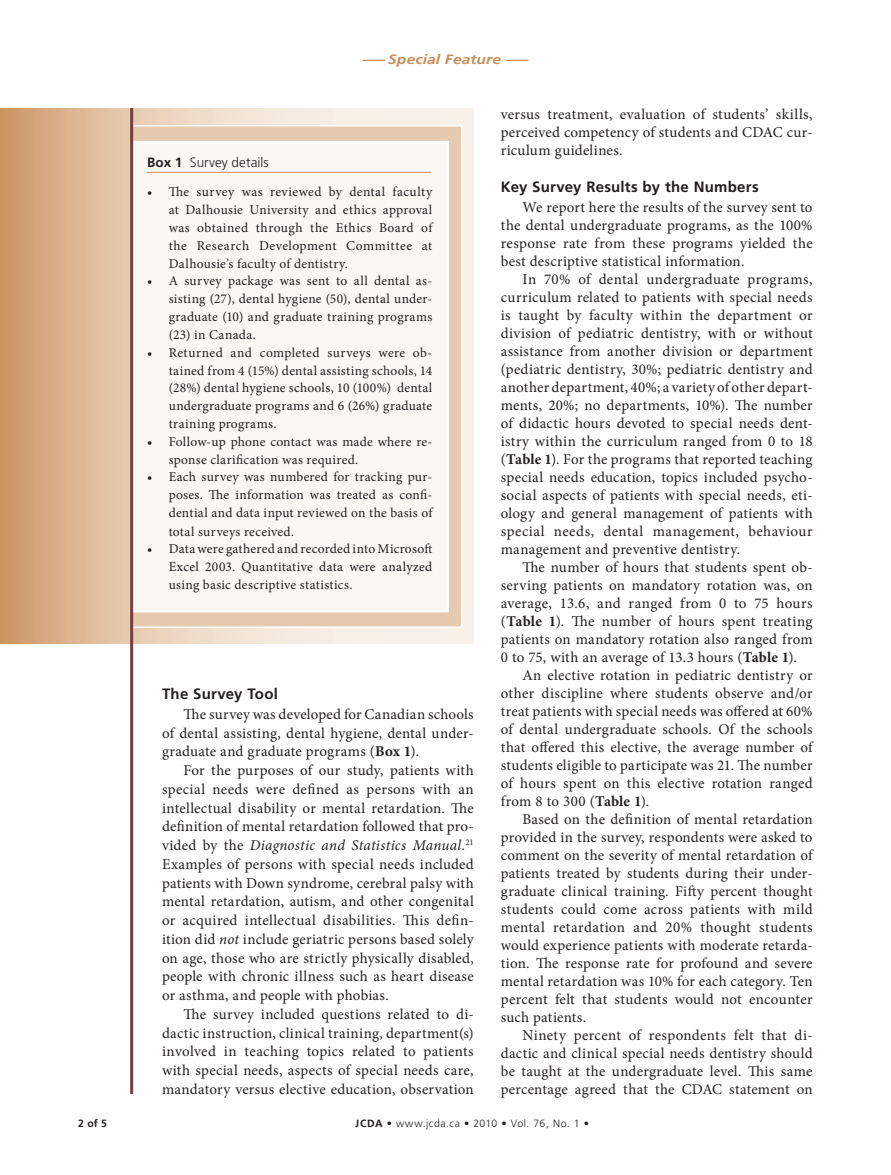
<style>
.page{position:relative;width:891px;height:1175px;background:#fff}
.page>*{position:absolute;margin:0;border:0;box-sizing:border-box;transform-origin:0 0}
.t1{font:15px/18px "Minion Pro";letter-spacing:.015em;color:#231f20;text-align:justify}
.t2{font:700 15px "Frutiger LT Std";letter-spacing:.01em;color:#231f20}
.t3{font:13.5px/17.9px "Minion Pro";letter-spacing:.02em;color:#231f20;text-align:justify}
.t4{font:italic 700 13.5px "Frutiger LT Std";letter-spacing:.015em;color:#c98c58;scale:1.15 1}
.t5{font:300 13.5px "Frutiger LT Std";color:#231f20}
.t6{font:300 10.5px "Frutiger LT Std";letter-spacing:.05em;color:#231f20}
.t7{font:700 10.5px "Frutiger LT Std";color:#231f20}
.s1{font-weight:700}
.s2{font-style:italic}
</style>
<div class="page">
<svg style="left:0;top:108px;width:474px;height:535px;background:#dfbc9b"></svg>
<div style="left:132px;top:126px;width:330px;height:501px;background:#e6caaf"></div>
<div style="left:131px;top:125px;width:331px;height:503px;border:2px solid #fff"></div>
<div style="left:132px;top:142px;width:315px;height:469px;background:#fbf7f3"></div>
<div style="left:131px;top:141px;width:318px;height:471px;border:3px solid #fff"></div>
<hr style="left:147px;top:172px;width:284px;height:1px;background:#c98c58">
<hr style="left:130px;top:108px;width:3px;height:986px;background:#773d40">
<p class="t4" style="left:362px;top:51px;width:146px">––– Special Feature –––</p>
<p class="t5" style="left:147px;top:155px;width:123px"><span class="s1">Box 1</span> Survey details</p>
<p class="t3" style="left:169px;top:183px;width:265px;text-indent:-22px">• The survey was reviewed by dental faculty at Dalhousie University and ethics approval was obtained through the Ethics Board of the Research Development Committee at Dalhousie’s faculty of dentistry.</p>
<p class="t3" style="left:169px;top:272px;width:265px;text-indent:-22px">• A survey package was sent to all dental as&shy;sisting (27), dental hygiene (50), dental under&shy;graduate (10) and graduate training programs (23) in Canada.</p>
<p class="t3" style="left:169px;top:343px;width:265px;text-indent:-22px">• Returned and completed surveys were ob&shy;tained from 4 (15%) dental assisting schools, 14 (28%) dental hygiene schools, 10 (100%) dental undergraduate programs and 6 (26%) graduate training programs.</p>
<p class="t3" style="left:169px;top:432px;width:265px;text-indent:-22px">• Follow-up phone contact was made where re&shy;sponse clarification was required.</p>
<p class="t3" style="left:169px;top:468px;width:265px;text-indent:-22px">• Each survey was numbered for tracking pur&shy;poses. The information was treated as confi&shy;dential and data input reviewed on the basis of total surveys received.</p>
<p class="t3" style="left:169px;top:540px;width:265px;text-indent:-22px">• Data were gathered and recorded into Microsoft Excel 2003. Quantitative data were analyzed using basic descriptive statistics.</p>
<p class="t2" style="left:162px;top:685px;width:117px">The Survey Tool</p>
<p class="t1" style="left:162px;top:705px;width:313px;line-height:18.8px;text-indent:22px">The survey was developed for Canadian schools of dental assisting, dental hygiene, dental under&shy;graduate and graduate programs (<span class="s1">Box 1</span>).</p>
<p class="t1" style="left:162px;top:761px;width:313px;line-height:18.8px;text-indent:22px">For the purposes of our study, patients with special needs were defined as persons with an intellectual disability or mental retardation. The definition of mental retardation followed that pro&shy;vided by the <span class="s2">Diagnostic and Statistics Manual</span>.<sup>21<br></sup>Examples of persons with special needs included patients with Down syndrome, cerebral palsy with mental retardation, autism, and other congenital or acquired intellectual disabilities. This defin&shy;ition did <span class="s2">not</span> include geriatric persons based solely on age, those who are strictly physically disabled, people with chronic illness such as heart disease or asthma, and people with phobias.</p>
<p class="t1" style="left:162px;top:1004px;width:313px;line-height:18.8px;text-indent:22px">The survey included questions related to di&shy;dactic instruction, clinical training, department(s) involved in teaching topics related to patients with special needs, aspects of special needs care, mandatory versus elective education, observation</p>
<p class="t1" style="left:501px;top:105px;width:313px">versus treatment, evaluation of students’ skills, perceived competency of students and CDAC cur&shy;riculum guidelines.</p>
<p class="t2" style="left:501px;top:178px;width:259px">Key Survey Results by the Numbers</p>
<p class="t1" style="left:501px;top:198px;width:313px;text-indent:22px">We report here the results of the survey sent to the dental undergraduate programs, as the 100% response rate from these programs yielded the best descriptive statistical information.</p>
<p class="t1" style="left:501px;top:270px;width:313px;text-indent:22px">In 70% of dental undergraduate programs, curriculum related to patients with special needs is taught by faculty within the department or division of pediatric dentistry, with or without assistance from another division or department (pediatric dentistry, 30%; pediatric dentistry and another department, 40%; a variety of other depart&shy;ments, 20%; no departments, 10%). The number of didactic hours devoted to special needs dent&shy;istry within the curriculum ranged from 0 to 18 (<span class="s1">Table 1</span>). For the programs that reported teaching special needs education, topics included psycho&shy;social aspects of patients with special needs, eti&shy;ology and general management of patients with special needs, dental management, behaviour management and preventive dentistry.</p>
<p class="t1" style="left:501px;top:558px;width:313px;text-indent:22px">The number of hours that students spent ob&shy;serving patients on mandatory rotation was, on average, 13.6, and ranged from 0 to 75 hours (<span class="s1">Table 1</span>). The number of hours spent treating patients on mandatory rotation also ranged from 0 to 75, with an average of 13.3 hours (<span class="s1">Table 1</span>).</p>
<p class="t1" style="left:501px;top:666px;width:313px;text-indent:22px">An elective rotation in pediatric dentistry or other discipline where students observe and/or treat patients with special needs was offered at 60% of dental undergraduate schools. Of the schools that offered this elective, the average number of students eligible to participate was 21. The number of hours spent on this elective rotation ranged from 8 to 300 (<span class="s1">Table 1</span>).</p>
<p class="t1" style="left:501px;top:810px;width:313px;text-indent:22px">Based on the definition of mental retardation provided in the survey, respondents were asked to comment on the severity of mental retardation of patients treated by students during their under&shy;graduate clinical training. Fifty percent thought students could come across patients with mild mental retardation and 20% thought students would experience patients with moderate retarda&shy;tion. The response rate for profound and severe mental retardation was 10% for each category. Ten percent felt that students would not encounter such patients.</p>
<p class="t1" style="left:501px;top:1026px;width:313px;text-indent:22px">Ninety percent of respondents felt that di&shy;dactic and clinical special needs dentistry should be taught at the undergraduate level. This same percentage agreed that the CDAC statement on</p>
<p class="t7" style="left:78px;top:1117px;width:30px">2of5</p>
<p class="t6" style="left:355px;top:1117px;width:235px"><span class="s1">JCDA •</span> www.jcda.ca • 2010 • Vol. 76, No. 1 •</p>
</div>
